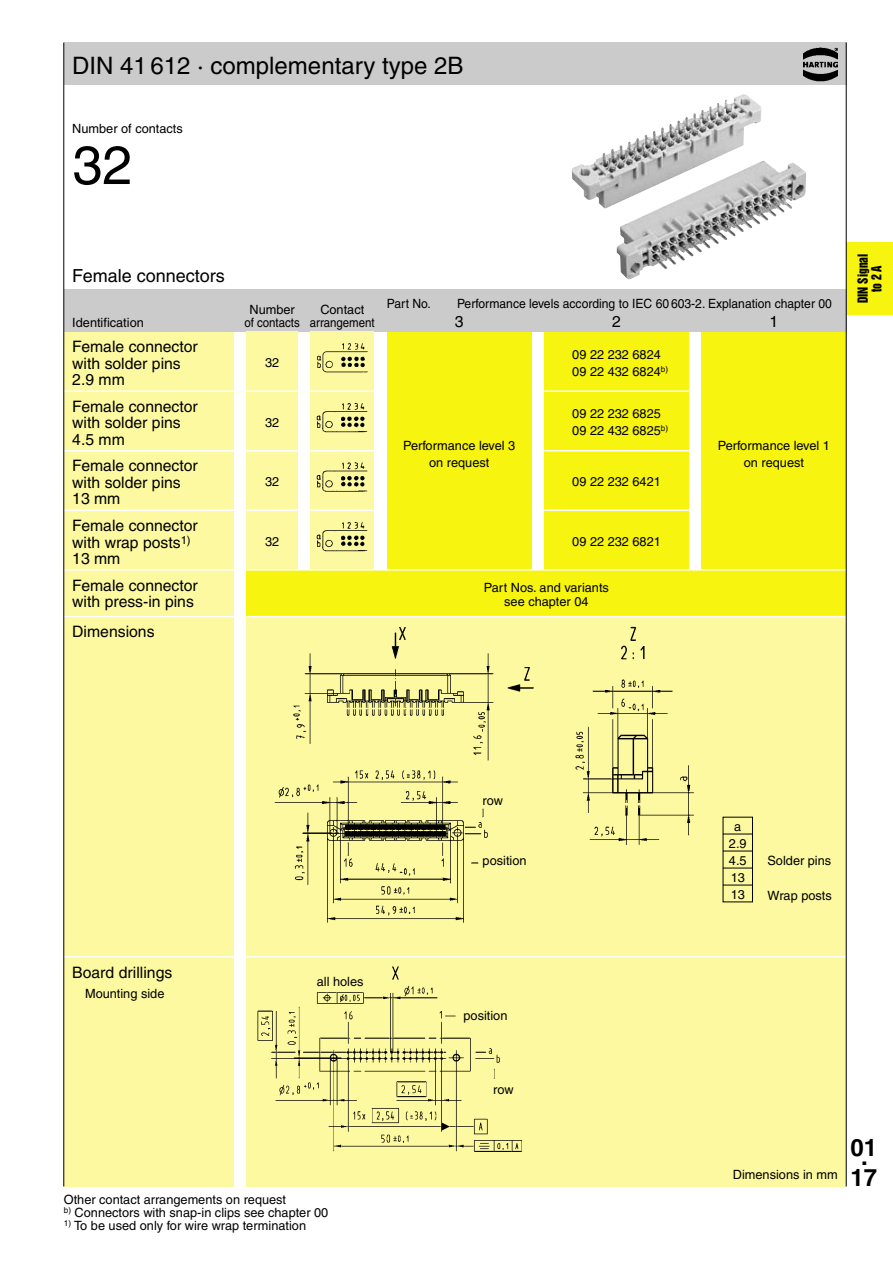
<style>
.page{position:relative;width:893px;height:1263px;background:#fff}
.page>*{position:absolute;margin:0;border:0;box-sizing:border-box;transform-origin:0 0}
.t1{font:54px "Helvetica";color:#000}
.t2{font:24px "Helvetica";color:#000}
.t3{font:700 24px/30px "Helvetica";color:#000}
.t4{font:18px "Helvetica";color:#000}
.t5{font:15.75px/16.5px "Helvetica";color:#000}
.t6{font:12.75px/17px "Helvetica";color:#000;text-align:center}
.t7{font:12.75px "Helvetica";color:#000;scale:.95 1}
.t8{font:12.75px "Helvetica";color:#000;scale:.9 1}
.t9{font:12.75px/13.5px "Helvetica Inserat";color:#000;text-align:center;scale:.9 1}
</style>
<div class="page">
<div style="left:846px;top:242px;width:47px;height:73px;background:#f7f410"></div>
<div style="left:247px;top:570px;width:599px;height:47px;background:#f7f410"></div>
<div style="left:544px;top:332px;width:145px;height:238px;background:#f7f410"></div>
<div style="left:702px;top:332px;width:144px;height:238px;background:#f7f410"></div>
<div style="left:387px;top:332px;width:144px;height:238px;background:#f7f410"></div>
<div style="left:247px;top:617px;width:599px;height:569px;background:#fdf9a0"></div>
<img style="left:257px;top:966px;width:266px;height:186px">
<img style="left:575px;top:626px;width:119px;height:219px">
<img style="left:275px;top:770px;width:213px;height:152px">
<img style="left:293px;top:627px;width:241px;height:134px">
<div style="left:64px;top:43px;width:782px;height:42px;background:#cbcbcb"></div>
<div style="left:64px;top:289px;width:782px;height:43px;background:#cbcbcb"></div>
<div style="left:64px;top:332px;width:170px;height:854px;background:#fdf9a0"></div>
<div style="left:247px;top:332px;width:51px;height:238px;background:#fdf9a0"></div>
<div style="left:310px;top:332px;width:64px;height:238px;background:#fdf9a0"></div>
<img style="left:804px;top:47px;width:33px;height:34px">
<hr style="left:64px;top:390px;width:170px;height:2px;background:#fff">
<hr style="left:247px;top:390px;width:51px;height:2px;background:#fff">
<hr style="left:310px;top:390px;width:64px;height:2px;background:#fff">
<hr style="left:544px;top:390px;width:145px;height:2px;background:#fff">
<hr style="left:64px;top:956px;width:170px;height:1px;background:#fff">
<hr style="left:247px;top:956px;width:599px;height:1px;background:#fff">
<img style="left:574px;top:103px;width:232px;height:176px">
<hr style="left:64px;top:569px;width:170px;height:2px;background:#fff">
<hr style="left:247px;top:569px;width:599px;height:2px;background:#fff">
<hr style="left:64px;top:616px;width:170px;height:1px;background:#fff">
<hr style="left:247px;top:616px;width:599px;height:1px;background:#fff">
<img style="left:316px;top:402px;width:52px;height:31px">
<img style="left:317px;top:343px;width:51px;height:30px">
<div style="left:723px;top:817px;width:30px;height:85px;border:1px solid #000"></div>
<hr style="left:723px;top:834px;width:30px;height:1px;background:#000">
<hr style="left:723px;top:851px;width:30px;height:1px;background:#000">
<hr style="left:723px;top:868px;width:30px;height:1px;background:#000">
<hr style="left:723px;top:885px;width:30px;height:1px;background:#000">
<hr style="left:64px;top:450px;width:170px;height:1px;background:#fff">
<hr style="left:247px;top:450px;width:51px;height:1px;background:#fff">
<hr style="left:310px;top:450px;width:64px;height:1px;background:#fff">
<hr style="left:544px;top:450px;width:145px;height:1px;background:#fff">
<img style="left:316px;top:462px;width:52px;height:30px">
<hr style="left:64px;top:509px;width:170px;height:2px;background:#fff">
<hr style="left:247px;top:509px;width:51px;height:2px;background:#fff">
<hr style="left:310px;top:509px;width:64px;height:2px;background:#fff">
<hr style="left:544px;top:509px;width:145px;height:2px;background:#fff">
<img style="left:316px;top:521px;width:52px;height:31px">
<hr style="left:63px;top:43px;width:1px;height:1143px;background:#000">
<hr style="left:846px;top:43px;width:1px;height:1143px;background:#000">
<h2 class="t2" style="left:72px;top:52px;width:393px">DIN 41 612 · complementary type 2B</h2>
<p class="t6" style="left:72px;top:120px;width:112px">Number of contacts</p>
<h1 class="t1" style="left:72px;top:134px;width:62px">32</h1>
<h3 class="t4" style="left:72px;top:265px;width:154px">Female connectors</h3>
<p class="t6" style="left:249px;top:301px;width:47px">Number</p>
<p class="t6" style="left:320px;top:301px;width:45px">Contact</p>
<p class="t6" style="left:72px;top:314px;width:73px">Identification</p>
<p class="t8" style="left:244px;top:316px;width:146px">of contacts arrangement</p>
<p class="t7" style="left:387px;top:296px;width:48px">Part No.</p>
<p class="t7" style="left:457px;top:296px;width:396px">Performance levels according to IEC 60 603-2. Explanation chapter 00</p>
<p class="t5" style="left:455px;top:314px;width:10px">3</p>
<p class="t5" style="left:612px;top:314px;width:10px">2</p>
<p class="t5" style="left:769px;top:314px;width:10px">1</p>
<p class="t5" style="left:72px;top:339px;width:127px">Female connector with solder pins<br>2.9 mm</p>
<p class="t5" style="left:72px;top:398px;width:127px">Female connector with solder pins<br>4.5 mm</p>
<p class="t5" style="left:72px;top:458px;width:127px">Female connector with solder pins<br>13 mm</p>
<p class="t5" style="left:72px;top:517px;width:127px">Female connector with wrap posts<sup>1)<br></sup>13 mm</p>
<p class="t5" style="left:72px;top:577px;width:127px">Female connector with press-in pins</p>
<p class="t5" style="left:72px;top:623px;width:84px">Dimensions</p>
<p class="t6" style="left:265px;top:354px;width:16px">32</p>
<p class="t6" style="left:565px;top:346px;width:105px">09 22 232 6824 <sup>b)</sup>09 22 432 6824<sup>b)</sup></p>
<p class="t6" style="left:265px;top:414px;width:16px">32</p>
<p class="t6" style="left:565px;top:405px;width:105px">09 22 232 6825 <sup>b)</sup>09 22 432 6825<sup>b)</sup></p>
<p class="t6" style="left:403px;top:437px;width:113px">Performance level 3 on request</p>
<p class="t6" style="left:265px;top:473px;width:16px">32</p>
<p class="t6" style="left:572px;top:473px;width:90px">09 22 232 6421</p>
<p class="t6" style="left:265px;top:533px;width:16px">32</p>
<p class="t6" style="left:572px;top:533px;width:90px">09 22 232 6821</p>
<p class="t6" style="left:484px;top:581px;width:127px;line-height:13.5px">Part Nos. and variants see chapter 04</p>
<p class="t6" style="left:718px;top:437px;width:113px">Performance level 1 on request</p>
<p class="t9" style="left:856px;top:303px;width:56px;rotate:-90deg">DIN Signal to 2 A</p>
<p class="t5" style="left:72px;top:964px;width:102px">Board drillings</p>
<p class="t6" style="left:85px;top:985px;width:81px">Mounting side</p>
<p class="t6" style="left:317px;top:973px;width:48px">all holes</p>
<p class="t6" style="left:64px;top:1193px;width:266px;line-height:12.8px;text-align:left">Other contact arrangements on request<br><sup>b)</sup> Connectors with snap-in clips see chapter 00</p>
<p class="t6" style="left:64px;top:1216px;width:244px"><sup>1)</sup> To be used only for wire wrap termination</p>
<p class="t6" style="left:483px;top:792px;width:22px">row</p>
<p class="t6" style="left:483px;top:852px;width:45px">position</p>
<p class="t6" style="left:463px;top:1007px;width:45px">position</p>
<p class="t6" style="left:493px;top:1081px;width:22px">row</p>
<p class="t6" style="left:729px;top:818px;width:19px">a<br>2.9<br>4.5<br>13<br>13</p>
<p class="t6" style="left:767px;top:852px;width:65px">Solder pins</p>
<p class="t6" style="left:767px;top:886px;width:66px">Wrap posts</p>
<p class="t6" style="left:733px;top:1166px;width:106px">Dimensions in mm</p>
<h2 class="t3" style="left:850px;top:1132px;width:28px">0 1.<br>17</h2>
</div>
